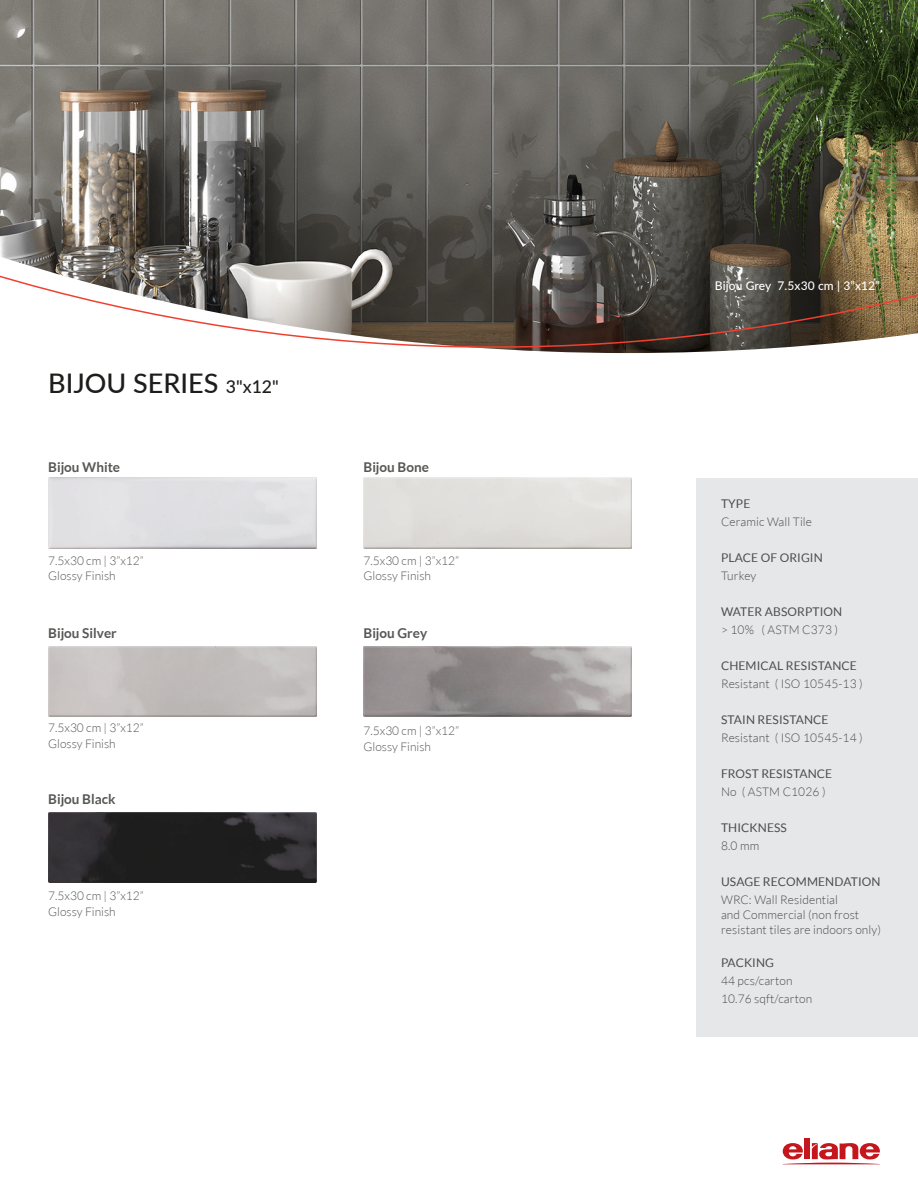
<style>
.page{position:relative;width:918px;height:1188px;background:#fff}
.page>*{position:absolute;margin:0;border:0;box-sizing:border-box;transform-origin:0 0}
.t1{font:500 27px "Lato";color:#1d1d1b}
.t2{font:700 13.5px "Lato";color:#575756}
.t3{font:300 12px/15px "Lato";letter-spacing:.01em;color:#4c4d4e}
.t4{font:300 12px/15.8px "Lato";color:#575756}
.t5{font:12px "Lato";letter-spacing:.01em;color:#4c4d4e}
.t6{font:500 12px "Lato";letter-spacing:.01em;color:#fff}
.s1{font-size:17.7px}
</style>
<div class="page">
<img style="left:0;top:0;width:918px;height:353px">
<svg style="left:0;top:271px;width:918px;height:78px"></svg>
<div style="left:804px;top:1138px;width:6px;height:21px;background:#c4161c"></div>
<svg style="left:783px;top:1143px;width:97px;height:21px"></svg>
<div style="left:696px;top:478px;width:222px;height:559px;background:#e6e7e8"></div>
<img style="left:48px;top:646px;width:269px;height:70px">
<img style="left:364px;top:646px;width:268px;height:70px">
<img style="left:364px;top:478px;width:268px;height:70px">
<img style="left:48px;top:813px;width:269px;height:70px">
<h1 class="t1" style="left:48px;top:363px;width:232px">BIJOU SERIES <span class="s1">3"x12"</span></h1>
<p class="t2" style="left:48px;top:460px;width:73px">Bijou White</p>
<p class="t4" style="left:48px;top:552px;width:97px">7.5x30 cm | 3”x12”<br>Glossy Finish</p>
<p class="t2" style="left:48px;top:626px;width:70px">Bijou Silver</p>
<p class="t4" style="left:48px;top:720px;width:97px">7.5x30 cm | 3”x12”<br>Glossy Finish</p>
<p class="t2" style="left:48px;top:792px;width:69px">Bijou Black</p>
<p class="t4" style="left:48px;top:888px;width:97px">7.5x30 cm | 3”x12”<br>Glossy Finish</p>
<p class="t2" style="left:364px;top:460px;width:67px">Bijou Bone</p>
<p class="t4" style="left:364px;top:552px;width:97px">7.5x30 cm | 3”x12”<br>Glossy Finish</p>
<p class="t2" style="left:364px;top:626px;width:65px">Bijou Grey</p>
<p class="t4" style="left:364px;top:723px;width:97px">7.5x30 cm | 3”x12”<br>Glossy Finish</p>
<p class="t6" style="left:715px;top:277px;width:166px">Bijou Grey 7.5x30 cm | 3”x12”</p>
<p class="t5" style="left:721px;top:497px;width:31px">TYPE</p>
<p class="t3" style="left:721px;top:514px;width:93px">Ceramic Wall Tile</p>
<p class="t5" style="left:721px;top:551px;width:103px">PLACE OF ORIGIN</p>
<p class="t3" style="left:721px;top:568px;width:37px">Turkey</p>
<p class="t5" style="left:721px;top:605px;width:123px">WATER ABSORPTION</p>
<p class="t3" style="left:721px;top:622px;width:119px">&gt; 10% ( ASTM C373 )</p>
<p class="t5" style="left:721px;top:659px;width:137px">CHEMICAL RESISTANCE</p>
<p class="t3" style="left:721px;top:676px;width:143px">Resistant ( ISO 10545-13 )</p>
<p class="t5" style="left:721px;top:713px;width:109px">STAIN RESISTANCE</p>
<p class="t3" style="left:721px;top:730px;width:143px">Resistant ( ISO 10545-14 )</p>
<p class="t5" style="left:721px;top:767px;width:113px">FROST RESISTANCE</p>
<p class="t3" style="left:721px;top:784px;width:106px">No ( ASTM C1026 )</p>
<p class="t5" style="left:721px;top:821px;width:67px">THICKNESS</p>
<p class="t3" style="left:721px;top:838px;width:40px">8.0 mm</p>
<p class="t5" style="left:721px;top:875px;width:161px">USAGE RECOMMENDATION</p>
<p class="t3" style="left:721px;top:892px;width:162px">WRC: Wall Residential<br>and Commercial (non frost resistant tiles are indoors only)</p>
<p class="t5" style="left:721px;top:956px;width:55px">PACKING</p>
<p class="t3" style="left:721px;top:972px;width:93px;line-height:18px">44 pcs/carton<br>10.76 sqft/carton</p>
</div>
